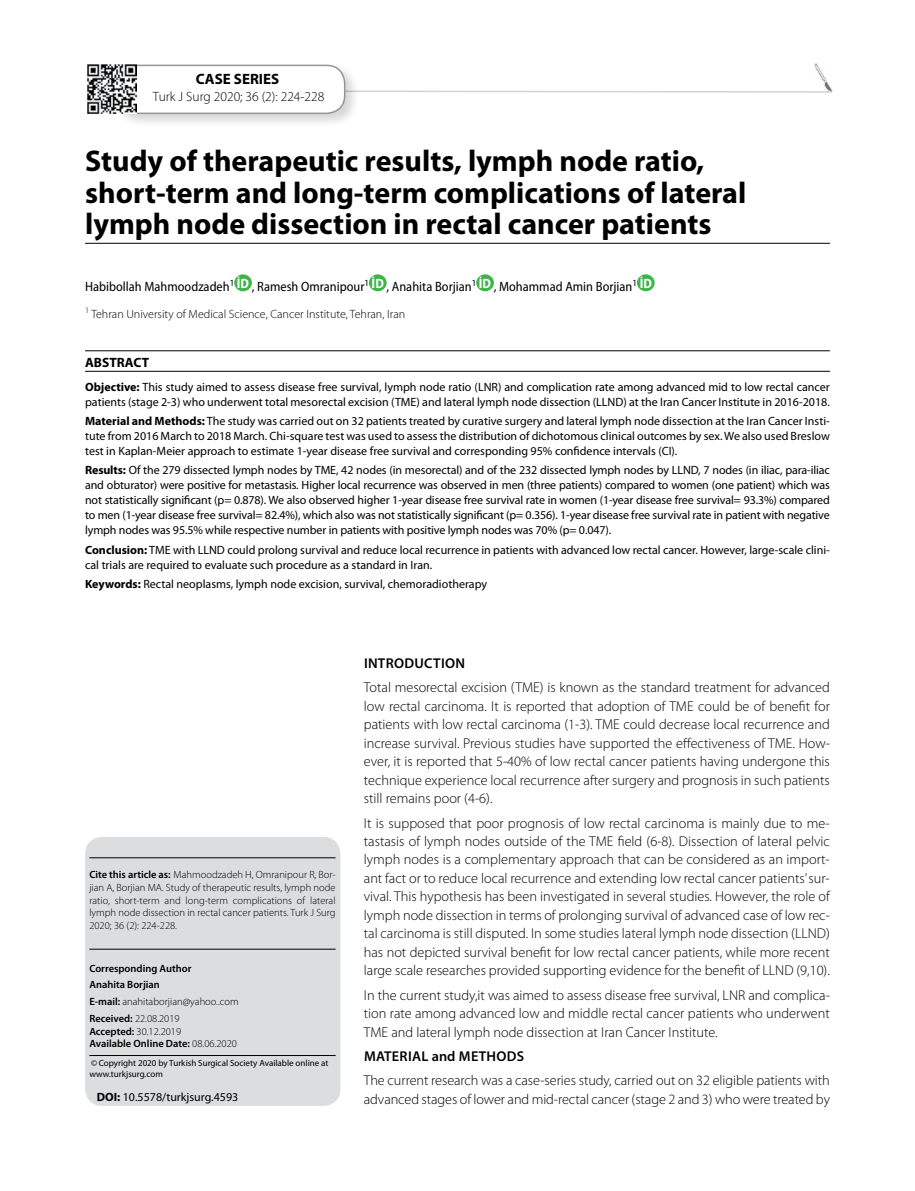
<style>
.page{position:relative;width:915px;height:1191px;background:#fff}
.page>*{position:absolute;margin:0;border:0;box-sizing:border-box;transform-origin:0 0}
.t1{font:700 30px/31.5px "Myriad Pro";color:#000}
.t2{font:700 15px "Myriad Pro";color:#000}
.t3{font:300 14.25px/18.5px "Myriad Pro";color:#000;text-align:justify}
.t4{font:600 14.25px "Myriad Pro";letter-spacing:.02em;color:#000}
.t5{font:semi-condensed 13.5px "Myriad Pro";color:#000}
.t6{font:300 13.5px "Myriad Pro";color:#000}
.t7{font:700 13.5px "Myriad Pro";color:#000}
.t8{font:12px/15px "Myriad Pro";color:#000}
.t9{font:300 12px "Myriad Pro";color:#000}
.t10{font:300 10.5px/12.8px "Myriad Pro";color:#000;text-align:justify}
.t11{font:600 10.5px/15.6px "Myriad Pro";color:#000}
.t12{font:9px/10.5px "Myriad Pro";color:#000}
.s1{font-weight:700}
.s2{font-weight:600}
.s3{font-weight:300}
</style>
<div class="page">
<svg style="left:359px;top:90px;width:474px;height:3px"></svg>
<div style="left:113px;top:62px;width:246px;height:66px;background:#000;opacity:.16"></div>
<div style="left:116px;top:65px;width:228px;height:48px;background:#fff;border-radius:18px"></div>
<div style="left:115px;top:65px;width:230px;height:49px;border:2px solid #939598;border-radius:18px"></div>
<div style="left:234px;top:274px;width:18px;height:17px;background:#3eb549;border-radius:50%"></div>
<div style="left:369px;top:274px;width:17px;height:17px;background:#3eb549;border-radius:50%"></div>
<div style="left:476px;top:274px;width:17px;height:17px;background:#3eb549;border-radius:50%"></div>
<div style="left:636px;top:274px;width:18px;height:17px;background:#3eb549;border-radius:50%"></div>
<hr style="left:85px;top:243px;width:744px;height:1px;background:#000">
<img style="left:87px;top:65px;width:49px;height:49px">
<div style="left:85px;top:837px;width:255px;height:269px;background:#dcddde;border-radius:17px"></div>
<hr style="left:89px;top:857px;width:246px;height:1px;background:#000">
<hr style="left:89px;top:948px;width:246px;height:1px;background:#000">
<hr style="left:89px;top:1055px;width:246px;height:1px;background:#000">
<hr style="left:85px;top:371px;width:744px;height:1px;background:#000">
<hr style="left:85px;top:350px;width:744px;height:1px;background:#000">
<img style="left:814px;top:64px;width:17px;height:27px">
<p class="t2" style="left:196px;top:71px;width:85px">CASE SERIES</p>
<p class="t6" style="left:153px;top:89px;width:173px">Turk J Surg 2020; 36 (2): 224-228</p>
<h1 class="t1" style="left:85px;top:146px;width:662px">Study of therapeutic results, lymph node ratio, short-term and long-term complications of lateral lymph node dissection in rectal cancer patients</h1>
<p class="t5" style="left:85px;top:279px;width:568px">Habibollah Mahmoodzadeh<sup>1</sup> <sup>İD</sup> , Ramesh Omranipour<sup>1</sup> <sup>İD</sup> , Anahita Borjian<sup>1</sup> <sup>İD</sup> , Mohammad Amin Borjian<sup>1</sup> <sup>İD</sup></p>
<p class="t9" style="left:85px;top:307px;width:321px"><sup>1</sup> Tehran University of Medical Science, Cancer Institute, Tehran, Iran</p>
<p class="t7" style="left:85px;top:355px;width:65px">ABSTRACT</p>
<p class="t8" style="left:85px;top:380px;width:746px"><span class="s1">Objective:</span> This study aimed to assess disease free survival, lymph node ratio (LNR) and complication rate among advanced mid to low rectal cancer patients (stage 2-3) who underwent total mesorectal excision (TME) and lateral lymph node dissection (LLND) at the Iran Cancer Institute in 2016-2018.</p>
<p class="t8" style="left:85px;top:414px;width:746px;text-align:justify"><span class="s1">Material and Methods:</span> The study was carried out on 32 patients treated by curative surgery and lateral lymph node dissection at the Iran Cancer Insti&shy;tute from 2016 March to 2018 March. Chi-square test was used to assess the distribution of dichotomous clinical outcomes by sex. We also used Breslow test in Kaplan-Meier approach to estimate 1-year disease free survival and corresponding 95% confidence intervals (CI).</p>
<p class="t8" style="left:85px;top:463px;width:746px;text-align:justify"><span class="s1">Results:</span> Of the 279 dissected lymph nodes by TME, 42 nodes (in mesorectal) and of the 232 dissected lymph nodes by LLND, 7 nodes (in iliac, para-iliac and obturator) were positive for metastasis. Higher local recurrence was observed in men (three patients) compared to women (one patient) which was not statistically significant (p= 0.878). We also observed higher 1-year disease free survival rate in women (1-year disease free survival= 93.3%) compared to men (1-year disease free survival= 82.4%), which also was not statistically significant (p= 0.356). 1-year disease free survival rate in patient with negative lymph nodes was 95.5% while respective number in patients with positive lymph nodes was 70% (p= 0.047).</p>
<p class="t8" style="left:85px;top:542px;width:746px"><span class="s1">Conclusion:</span> TME with LLND could prolong survival and reduce local recurrence in patients with advanced low rectal cancer. However, large-scale clini&shy;cal trials are required to evaluate such procedure as a standard in Iran.</p>
<p class="t8" style="left:85px;top:577px;width:403px"><span class="s1">Keywords:</span> Rectal neoplasms, lymph node excision, survival, chemoradiotherapy</p>
<p class="t10" style="left:89px;top:868px;width:248px"><span class="s2">Cite this article as:</span> Mahmoodzadeh H, Omranipour R, Bor&shy;jian A, Borjian MA. Study of therapeutic results, lymph node ratio, short-term and long-term complications of lateral lymph node dissection in rectal cancer patients. Turk J Surg 2020; 36 (2): 224-228.</p>
<p class="t11" style="left:89px;top:961px;width:104px">Corresponding Author<br>Anahita Borjian</p>
<p class="t10" style="left:89px;top:993px;width:151px;line-height:17px"><span class="s2">E-mail:</span> anahitaborjian@yahoo..com<br><span class="s2">Received:</span> 22.08.2019</p>
<p class="t11" style="left:89px;top:1025px;width:149px;line-height:12.8px">Accepted: <span class="s3">30.12.2019<br></span>Available Online Date: <span class="s3">08.06.2020</span></p>
<p class="t12" style="left:89px;top:1058px;width:240px">©Copyright 2020 by Turkish Surgical Society Available online at www.turkjsurg.com</p>
<p class="t8" style="left:97px;top:1089px;width:143px"><span class="s1">DOI:</span> 10.5578/turkjsurg.4593</p>
<p class="t4" style="left:364px;top:655px;width:32px">Introd</p>
<p class="t4" style="left:414px;top:655px;width:52px">uctIon</p>
<p class="t3" style="left:364px;top:678px;width:467px">Total mesorectal excision (TME) is known as the standard treatment for advanced low rectal carcinoma. It is reported that adoption of TME could be of benefit for patients with low rectal carcinoma (1-3). TME could decrease local recurrence and increase survival. Previous studies have supported the effectiveness of TME. How&shy;ever, it is reported that 5-40% of low rectal cancer patients having undergone this technique experience local recurrence after surgery and prognosis in such patients still remains poor (4-6).</p>
<p class="t3" style="left:364px;top:813px;width:467px">It is supposed that poor prognosis of low rectal carcinoma is mainly due to me&shy;tastasis of lymph nodes outside of the TME field (6-8). Dissection of lateral pelvic lymph nodes is a complementary approach that can be considered as an import&shy;ant fact or to reduce local recurrence and extending low rectal cancer patients’ sur&shy;vival. This hypothesis has been investigated in several studies. However, the role of lymph node dissection in terms of prolonging survival of advanced case of low rec&shy;tal carcinoma is still disputed. In some studies lateral lymph node dissection (LLND) has not depicted survival benefit for low rectal cancer patients, while more recent large scale researches provided supporting evidence for the benefit of LLND (9,10).</p>
<p class="t3" style="left:364px;top:986px;width:467px">In the current study,it was aimed to assess disease free survival, LNR and complica&shy;tion rate among advanced low and middle rectal cancer patients who underwent TME and lateral lymph node dissection at Iran Cancer Institute.</p>
<p class="t4" style="left:364px;top:1048px;width:162px">MATERIAL and METHODS</p>
<p class="t3" style="left:364px;top:1071px;width:467px">The current research was a case-series study, carried out on 32 eligible patients with advanced stages of lower and mid-rectal cancer (stage 2 and 3) who were treated by</p>
</div>
